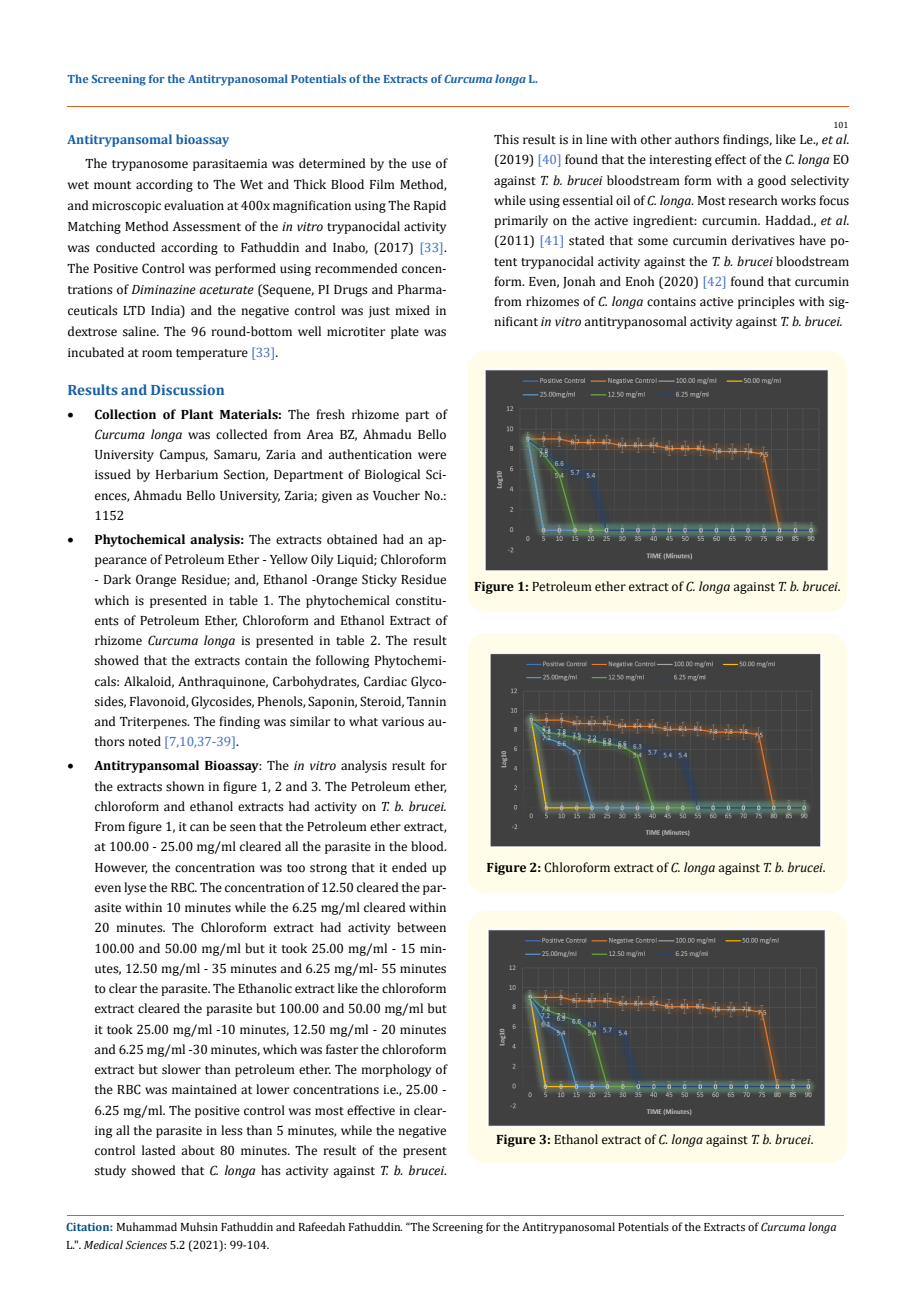
<style>
.page{position:relative;width:917px;height:1314px;background:#fff}
.page>*{position:absolute;margin:0;border:0;box-sizing:border-box;transform-origin:0 0}
.t1{font:700 15px "Cambria";color:#1560a6}
.t2{font:13.5px/20.2px "Cambria";color:#000;text-align:justify}
.t3{font:700 13.5px "Cambria";color:#1560a6}
.t4{font:12px/18px "Cambria";color:#000}
.t5{font:700 12px "Cambria";color:#1560a6}
.t6{font:9px "Cambria";color:#000}
.s1{font-style:italic}
.s2{color:#4472c4}
.s3{font-weight:700}
.s4{font-weight:700;color:#035089}
</style>
<div class="page">
<hr style="left:67px;top:106px;width:782px;height:1px;background:#e05d1a">
<div style="left:468px;top:351px;width:379px;height:261px;background:#fffde9;border-radius:18px"></div>
<img style="left:485px;top:369px;width:345px;height:203px">
<div style="left:468px;top:633px;width:379px;height:261px;background:#fffde9;border-radius:18px"></div>
<img style="left:490px;top:654px;width:332px;height:194px">
<div style="left:468px;top:911px;width:379px;height:252px;background:#fffde9;border-radius:18px"></div>
<img style="left:488px;top:928px;width:338px;height:200px">
<hr style="left:67px;top:1216px;width:776px;height:1px;background:#e05d1a">
<p class="t5" style="left:67px;top:70px;width:472px">The Screening for the Antitrypanosomal Potentials of the Extracts of <span class="s1">Curcuma longa</span> L.</p>
<p class="t6" style="left:833px;top:120px;width:16px">101</p>
<p class="t3" style="left:67px;top:130px;width:163px">Antitrypansomal bioassay</p>
<p class="t2" style="left:67px;top:153px;width:381px;line-height:21px;text-indent:18px">The trypanosome parasitaemia was determined by the use of wet mount according to The Wet and Thick Blood Film Method, and microscopic evaluation at 400x magnification using The Rapid Matching Method Assessment of the <span class="s1">in vitro</span> trypanocidal activity was conducted according to Fathuddin and Inabo, (2017) <span class="s2">[33]</span>.<br>The Positive Control was performed using recommended concen&shy;trations of <span class="s1">Diminazine aceturate</span> (Sequene, PI Drugs and Pharma&shy;ceuticals LTD India) and the negative control was just mixed in dextrose saline. The 96 round-bottom well microtiter plate was incubated at room temperature <span class="s2">[33]</span>.</p>
<p class="t1" style="left:67px;top:379px;width:159px">Results and Discussion</p>
<p class="t2" style="left:94px;top:404px;width:354px;text-indent:-27px">• <span class="s3">Collection of Plant Materials:</span> The fresh rhizome part of <span class="s1">Curcuma longa</span> was collected from Area BZ, Ahmadu Bello University Campus, Samaru, Zaria and authentication were issued by Herbarium Section, Department of Biological Sci&shy;ences, Ahmadu Bello University, Zaria; given as Voucher No.:<br>1152</p>
<p class="t2" style="left:67px;top:529px;width:381px;text-align:right">• <span class="s3">Phytochemical analysis:</span> The extracts obtained had an ap&shy;pearance of Petroleum Ether - Yellow Oily Liquid; Chloroform</p>
<p class="t2" style="left:94px;top:570px;width:354px">- Dark Orange Residue; and, Ethanol -Orange Sticky Residue which is presented in table 1. The phytochemical constitu&shy;ents of Petroleum Ether, Chloroform and Ethanol Extract of rhizome <span class="s1">Curcuma longa</span> is presented in table 2. The result showed that the extracts contain the following Phytochemi&shy;cals: Alkaloid, Anthraquinone, Carbohydrates, Cardiac Glyco&shy;sides, Flavonoid, Glycosides, Phenols, Saponin, Steroid, Tannin and Triterpenes. The finding was similar to what various au&shy;thors noted <span class="s2">[7,10,37-39]</span>.</p>
<p class="t2" style="left:94px;top:756px;width:354px;text-indent:-27px">• <span class="s3">Antitrypansomal Bioassay</span>: The <span class="s1">in vitro</span> analysis result for the extracts shown in figure 1, 2 and 3. The Petroleum ether, chloroform and ethanol extracts had activity on <span class="s1">T. b. brucei.<br></span>From figure 1, it can be seen that the Petroleum ether extract, at 100.00 - 25.00 mg/ml cleared all the parasite in the blood.<br>However, the concentration was too strong that it ended up even lyse the RBC. The concentration of 12.50 cleared the par&shy;asite within 10 minutes while the 6.25 mg/ml cleared within 20 minutes. The Chloroform extract had activity between 100.00 and 50.00 mg/ml but it took 25.00 mg/ml - 15 min&shy;utes, 12.50 mg/ml - 35 minutes and 6.25 mg/ml- 55 minutes to clear the parasite. The Ethanolic extract like the chloroform extract cleared the parasite but 100.00 and 50.00 mg/ml but it took 25.00 mg/ml -10 minutes, 12.50 mg/ml - 20 minutes and 6.25 mg/ml -30 minutes, which was faster the chloroform extract but slower than petroleum ether. The morphology of the RBC was maintained at lower concentrations i.e., 25.00 - 6.25 mg/ml. The positive control was most effective in clear&shy;ing all the parasite in less than 5 minutes, while the negative control lasted about 80 minutes. The result of the present study showed that <span class="s1">C. longa</span> has activity against <span class="s1">T. b. brucei</span>.</p>
<p class="t2" style="left:494px;top:129px;width:357px">This result is in line with other authors findings, like Le., <span class="s1">et al</span>. (2019) <span class="s2">[40]</span> found that the interesting effect of the <span class="s1">C. longa</span> EO against <span class="s1">T. b. brucei</span> bloodstream form with a good selectivity while using essential oil of <span class="s1">C. longa.</span> Most research works focus primarily on the active ingredient: curcumin. Haddad., <span class="s1">et al</span>. (2011) <span class="s2">[41]</span> stated that some curcumin derivatives have po&shy;tent trypanocidal activity against the <span class="s1">T. b. brucei</span> bloodstream form. Even, Jonah and Enoh (2020) <span class="s2">[42]</span> found that curcumin from rhizomes of <span class="s1">C. longa</span> contains active principles with sig&shy;nificant <span class="s1">in vitro</span> antitrypanosomal activity against <span class="s1">T. b. brucei.</span></p>
<p class="t2" style="left:474px;top:576px;width:368px"><span class="s3">Figure 1:</span> Petroleum ether extract of <span class="s1">C. longa</span> against <span class="s1">T. b. brucei</span>.</p>
<p class="t2" style="left:486px;top:857px;width:340px"><span class="s3">Figure 2:</span> Chloroform extract of <span class="s1">C. longa</span> against <span class="s1">T. b. brucei</span>.</p>
<p class="t2" style="left:496px;top:1129px;width:319px"><span class="s3">Figure 3:</span> Ethanol extract of <span class="s1">C. longa</span> against <span class="s1">T. b. brucei</span>.</p>
<p class="t4" style="left:66px;top:1218px;width:772px"><span class="s4">Citation:</span> Muhammad Muhsin Fathuddin and Rafeedah Fathuddin<span class="s1">.</span> “The Screening for the Antitrypanosomal Potentials of the Extracts of <span class="s1">Curcuma longa<br></span>L.". <span class="s1">Medical Sciences</span> 5.2 (2021): 99-104.</p>
</div>
